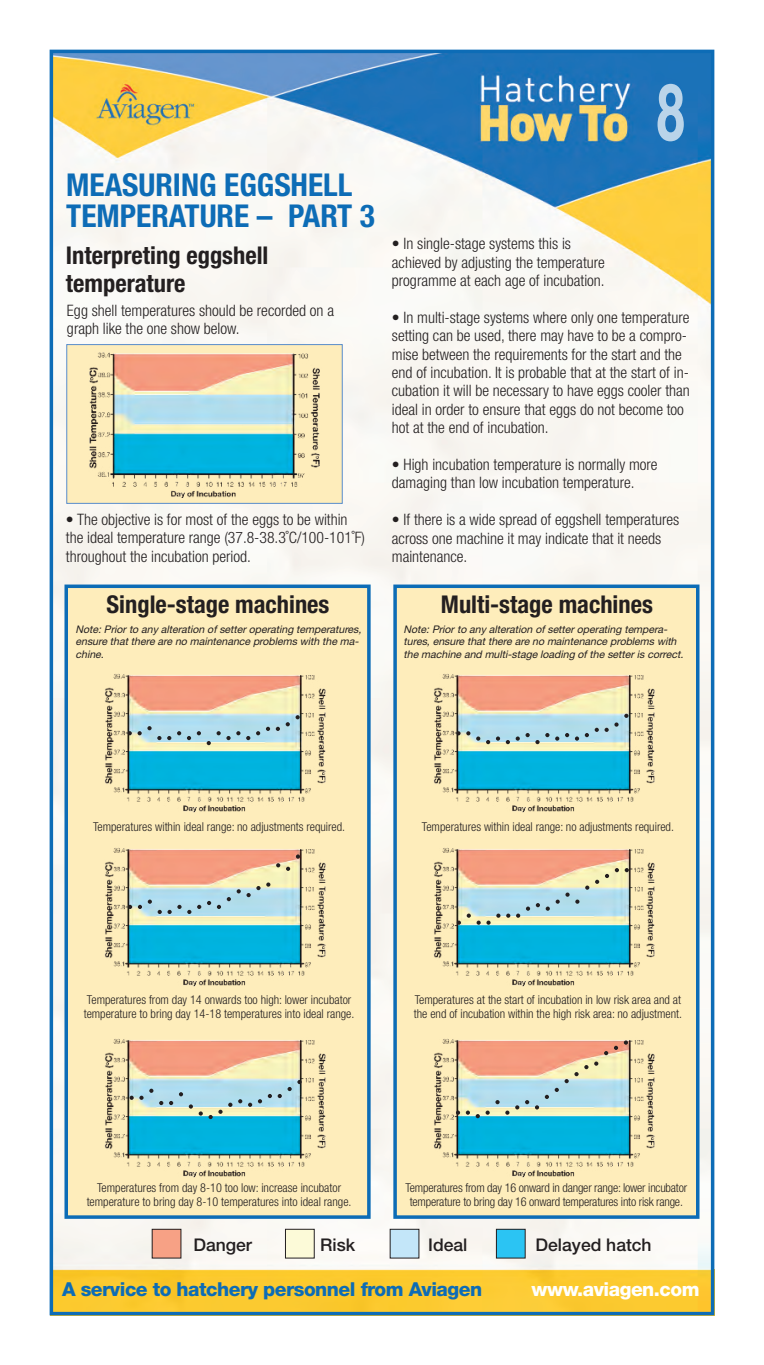
<style>
.page{position:relative;width:764px;height:1365px;background:#fff}
.page>*{position:absolute;margin:0;border:0;box-sizing:border-box;transform-origin:0 0}
.t1{font:700 78.75px "Helvetica";color:rgb(255 255 255/.7);scale:.68 1}
.t2{font:700 condensed 31.5px/31.3px "Helvetica Neue";color:#0d6cb6}
.t3{font:700 condensed 24.5px/28px "Helvetica Neue";color:#231f20}
.t4{font:800 19.25px "Helvetica Neue";letter-spacing:-.025em;color:#0d6cb6}
.t5{font:800 19.25px "Helvetica Neue";letter-spacing:-.025em;color:#fff}
.t6{font:500 17.5px "Helvetica Neue";color:#231f20}
.t7{font:300 condensed 15.75px/18.4px "Helvetica Neue";color:#231f20}
.t8{font:300 condensed 12.25px/14px "Helvetica Neue";color:#231f20}
.t9{font:italic 10.5px/12.6px "Helvetica Neue";color:#231f20}
</style>
<div class="page">
<img style="left:55px;top:55px;width:654px;height:1255px">
<div style="left:50px;top:50px;width:664px;height:1265px;border:4px solid #0d6cb6"></div>
<div style="left:68px;top:588px;width:299px;height:627px;background:#feedbb"></div>
<div style="left:64px;top:584px;width:307px;height:634px;border:4px solid #0d6cb6"></div>
<img style="left:105px;top:673px;width:221px;height:140px">
<img style="left:105px;top:847px;width:221px;height:140px">
<img style="left:105px;top:1038px;width:221px;height:140px">
<div style="left:397px;top:588px;width:299px;height:627px;background:#feedbb"></div>
<div style="left:393px;top:584px;width:306px;height:634px;border:4px solid #0d6cb6"></div>
<img style="left:434px;top:673px;width:221px;height:140px">
<img style="left:434px;top:847px;width:221px;height:140px">
<img style="left:434px;top:1038px;width:221px;height:140px">
<div style="left:152px;top:1229px;width:29px;height:28px;background:#f7a185"></div>
<div style="left:496px;top:1229px;width:29px;height:28px;background:#2bc4f3"></div>
<div style="left:496px;top:1228px;width:30px;height:30px;border:1px solid #231f20"></div>
<div style="left:285px;top:1229px;width:29px;height:28px;background:#fcfad8"></div>
<div style="left:285px;top:1228px;width:30px;height:30px;border:1px solid #231f20"></div>
<div style="left:390px;top:1229px;width:29px;height:28px;background:#c3e6f9"></div>
<svg style="left:128px;top:731px;width:4px;height:4px"></svg>
<svg style="left:138px;top:726px;width:23px;height:14px"></svg>
<svg style="left:167px;top:736px;width:4px;height:4px"></svg>
<svg style="left:177px;top:731px;width:4px;height:4px"></svg>
<svg style="left:187px;top:736px;width:4px;height:4px"></svg>
<svg style="left:197px;top:731px;width:4px;height:4px"></svg>
<svg style="left:207px;top:741px;width:4px;height:4px"></svg>
<svg style="left:217px;top:731px;width:23px;height:9px"></svg>
<svg style="left:246px;top:736px;width:4px;height:4px"></svg>
<svg style="left:256px;top:731px;width:4px;height:4px"></svg>
<svg style="left:266px;top:726px;width:4px;height:5px"></svg>
<svg style="left:276px;top:726px;width:4px;height:5px"></svg>
<svg style="left:286px;top:722px;width:4px;height:4px"></svg>
<svg style="left:296px;top:715px;width:4px;height:4px"></svg>
<svg style="left:128px;top:904px;width:4px;height:4px"></svg>
<svg style="left:138px;top:904px;width:4px;height:4px"></svg>
<svg style="left:148px;top:899px;width:4px;height:4px"></svg>
<svg style="left:158px;top:904px;width:33px;height:9px"></svg>
<svg style="left:197px;top:904px;width:4px;height:4px"></svg>
<svg style="left:207px;top:900px;width:4px;height:5px"></svg>
<svg style="left:217px;top:904px;width:4px;height:4px"></svg>
<svg style="left:227px;top:896px;width:4px;height:5px"></svg>
<svg style="left:237px;top:882px;width:33px;height:15px"></svg>
<svg style="left:276px;top:863px;width:4px;height:4px"></svg>
<svg style="left:286px;top:866px;width:4px;height:4px"></svg>
<svg style="left:296px;top:854px;width:4px;height:4px"></svg>
<svg style="left:130px;top:1088px;width:23px;height:11px"></svg>
<svg style="left:159px;top:1100px;width:4px;height:4px"></svg>
<svg style="left:169px;top:1100px;width:4px;height:4px"></svg>
<svg style="left:179px;top:1092px;width:4px;height:4px"></svg>
<svg style="left:189px;top:1104px;width:4px;height:4px"></svg>
<svg style="left:199px;top:1111px;width:4px;height:4px"></svg>
<svg style="left:209px;top:1102px;width:23px;height:16px"></svg>
<svg style="left:238px;top:1099px;width:4px;height:4px"></svg>
<svg style="left:248px;top:1102px;width:4px;height:4px"></svg>
<svg style="left:258px;top:1099px;width:4px;height:4px"></svg>
<svg style="left:268px;top:1093px;width:4px;height:4px"></svg>
<svg style="left:278px;top:1093px;width:4px;height:4px"></svg>
<svg style="left:288px;top:1079px;width:14px;height:11px"></svg>
<svg style="left:456px;top:731px;width:14px;height:4px"></svg>
<svg style="left:476px;top:736px;width:4px;height:4px"></svg>
<svg style="left:486px;top:740px;width:4px;height:4px"></svg>
<svg style="left:496px;top:736px;width:4px;height:4px"></svg>
<svg style="left:506px;top:740px;width:4px;height:4px"></svg>
<svg style="left:516px;top:736px;width:4px;height:4px"></svg>
<svg style="left:526px;top:733px;width:23px;height:11px"></svg>
<svg style="left:555px;top:736px;width:4px;height:4px"></svg>
<svg style="left:565px;top:733px;width:4px;height:4px"></svg>
<svg style="left:575px;top:736px;width:4px;height:4px"></svg>
<svg style="left:585px;top:733px;width:4px;height:4px"></svg>
<svg style="left:595px;top:713px;width:33px;height:18px"></svg>
<svg style="left:457px;top:920px;width:4px;height:4px"></svg>
<svg style="left:467px;top:913px;width:4px;height:4px"></svg>
<svg style="left:477px;top:913px;width:23px;height:11px"></svg>
<svg style="left:506px;top:913px;width:4px;height:4px"></svg>
<svg style="left:516px;top:913px;width:4px;height:4px"></svg>
<svg style="left:526px;top:906px;width:4px;height:4px"></svg>
<svg style="left:536px;top:903px;width:4px;height:4px"></svg>
<svg style="left:546px;top:906px;width:4px;height:4px"></svg>
<svg style="left:556px;top:892px;width:23px;height:11px"></svg>
<svg style="left:585px;top:885px;width:4px;height:4px"></svg>
<svg style="left:595px;top:879px;width:4px;height:4px"></svg>
<svg style="left:605px;top:873px;width:4px;height:5px"></svg>
<svg style="left:615px;top:868px;width:4px;height:4px"></svg>
<svg style="left:625px;top:868px;width:4px;height:4px"></svg>
<svg style="left:456px;top:1110px;width:4px;height:4px"></svg>
<svg style="left:466px;top:1110px;width:4px;height:4px"></svg>
<svg style="left:476px;top:1113px;width:4px;height:5px"></svg>
<svg style="left:486px;top:1110px;width:4px;height:4px"></svg>
<svg style="left:495px;top:1099px;width:5px;height:5px"></svg>
<svg style="left:505px;top:1110px;width:4px;height:4px"></svg>
<svg style="left:515px;top:1105px;width:4px;height:4px"></svg>
<svg style="left:525px;top:1099px;width:4px;height:5px"></svg>
<svg style="left:535px;top:1105px;width:4px;height:4px"></svg>
<svg style="left:545px;top:1094px;width:4px;height:4px"></svg>
<svg style="left:555px;top:1087px;width:4px;height:4px"></svg>
<svg style="left:565px;top:1064px;width:23px;height:19px"></svg>
<svg style="left:594px;top:1061px;width:4px;height:4px"></svg>
<svg style="left:604px;top:1050px;width:4px;height:5px"></svg>
<svg style="left:614px;top:1045px;width:4px;height:4px"></svg>
<svg style="left:624px;top:1040px;width:4px;height:4px"></svg>
<div style="left:67px;top:345px;width:275px;height:158px;background:#feedbb"></div>
<img style="left:89px;top:352px;width:231px;height:146px">
<div style="left:66px;top:344px;width:277px;height:160px;border:1px solid #588cc9"></div>
<p class="t2" style="left:66px;top:172px;width:310px">MEASURING EGGSHELL<br>TEMPERATURE – PART 3</p>
<p class="t3" style="left:66px;top:243px;width:204px">Interpreting eggshell temperature</p>
<p class="t7" style="left:67px;top:302px;width:269px">Egg shell temperatures should be recorded on a graph like the one show below.</p>
<p class="t7" style="left:66px;top:511px;width:301px">• The objective is for most of the eggs to be within the ideal temperature range (37.8-38.3˚C/100-101˚F) throughout the incubation period.</p>
<p class="t3" style="left:107px;top:592px;width:224px">Single-stage machines</p>
<p class="t9" style="left:76px;top:623px;width:289px">Note: Prior to any alteration of setter operating temperatures, ensure that there are no maintenance problems with the ma&shy;chine.</p>
<p class="t1" style="left:656px;top:67px;width:45px">8</p>
<p class="t7" style="left:392px;top:236px;width:214px">• In single-stage systems this is achieved by adjusting the temperature programme at each age of incubation.</p>
<p class="t7" style="left:392px;top:309px;width:299px">• In multi-stage systems where only one temperature setting can be used, there may have to be a compro&shy;mise between the requirements for the start and the end of incubation. It is probable that at the start of in&shy;cubation it will be necessary to have eggs cooler than ideal in order to ensure that eggs do not become too hot at the end of incubation.</p>
<p class="t7" style="left:392px;top:456px;width:267px">• High incubation temperature is normally more damaging than low incubation temperature.</p>
<p class="t7" style="left:392px;top:511px;width:289px">• If there is a wide spread of eggshell temperatures across one machine it may indicate that it needs maintenance.</p>
<p class="t3" style="left:441px;top:592px;width:214px">Multi-stage machines</p>
<p class="t9" style="left:404px;top:623px;width:283px">Note: Prior to any alteration of setter operating tempera&shy;tures, ensure that there are no maintenance problems with the machine and multi-stage loading of the setter is correct.</p>
<p class="t8" style="left:93px;top:820px;width:254px">Temperatures within ideal range: no adjustments required.</p>
<p class="t8" style="left:422px;top:820px;width:254px">Temperatures within ideal range: no adjustments required.</p>
<p class="t8" style="left:84px;top:993px;width:272px">Temperatures from day 14 onwards too high: lower incubator temperature to bring day 14-18 temperatures into ideal range.</p>
<p class="t8" style="left:414px;top:993px;width:270px">Temperatures at the start of incubation in low risk area and at the end of incubation within the high risk area: no adjustment.</p>
<p class="t8" style="left:87px;top:1181px;width:266px;text-align:center">Temperatures from day 8-10 too low: increase incubator temperature to bring day 8-10 temperatures into ideal range.</p>
<p class="t8" style="left:406px;top:1181px;width:283px;text-align:center">Temperatures from day 16 onward in danger range: lower incubator temperature to bring day 16 onward temperatures into risk range.</p>
<p class="t6" style="left:193px;top:1230px;width:60px">Danger</p>
<p class="t6" style="left:320px;top:1230px;width:37px">Risk</p>
<p class="t6" style="left:428px;top:1230px;width:41px">Ideal</p>
<p class="t6" style="left:536px;top:1230px;width:118px">Delayed hatch</p>
<p class="t4" style="left:62px;top:1281px;width:421px">A service to hatchery personnel from Aviagen</p>
<p class="t5" style="left:532px;top:1281px;width:169px">www.aviagen.com</p>
</div>
